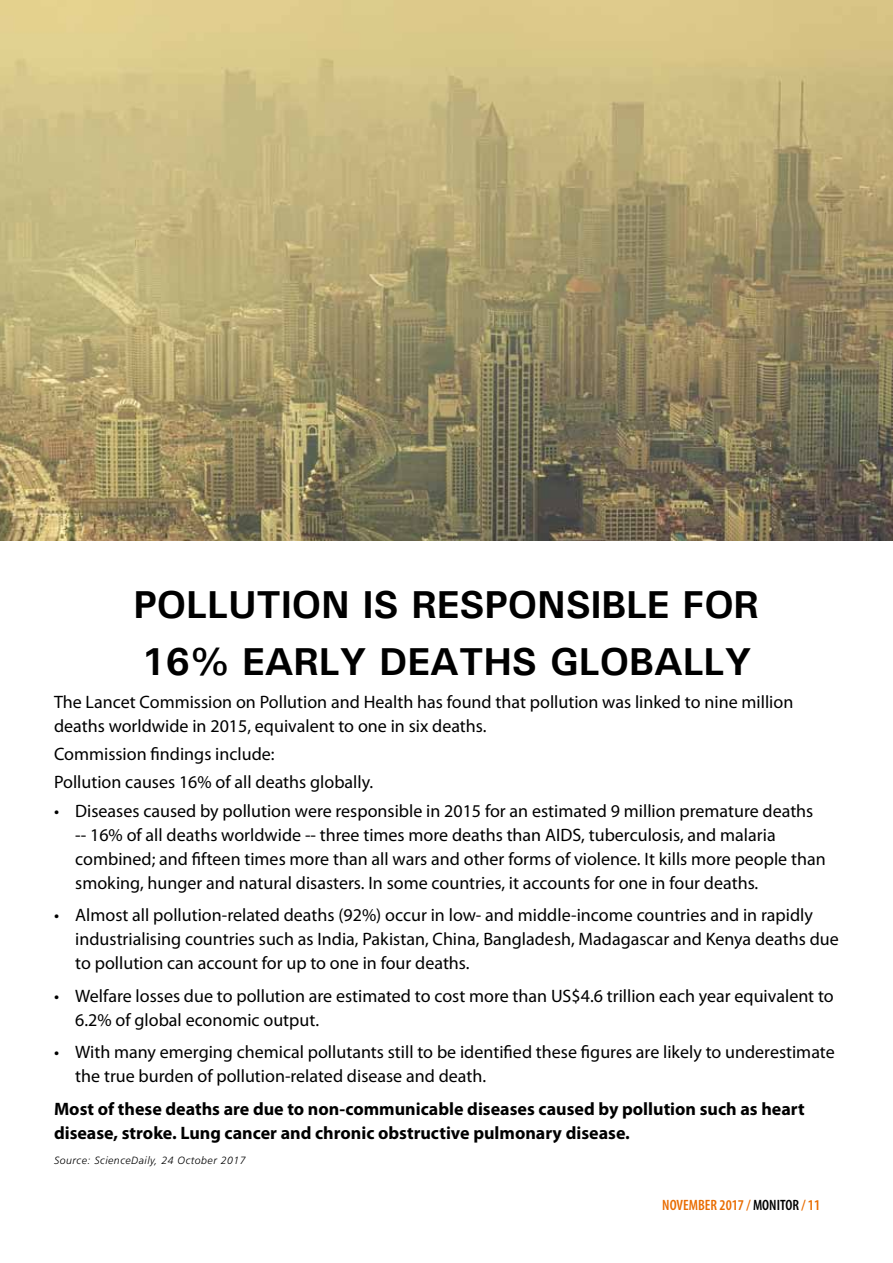
<style>
.page{position:relative;width:893px;height:1263px;background:#fff}
.page>*{position:absolute;margin:0;border:0;box-sizing:border-box;transform-origin:0 0}
.t1{font:700 39px/57.6px "Utah";color:#000}
.t2{font:18px/24px "Myriad Pro";color:#000}
.t3{font:700 18px/24px "Myriad Pro";color:#000}
.t4{font:600 condensed 15px "Myriad Pro";color:#e96c00}
.t5{font:italic 300 10.5px "Frutiger";letter-spacing:.05em;color:#000}
.s1{color:#000}
</style>
<div class="page">
<img style="left:0;top:0;width:893px;height:541px">
<h1 class="t1" style="left:134px;top:575px;width:627px">POLLUTION IS RESPONSIBLE FOR<br>16% EARLY DEATHS GLOBALLY</h1>
<p class="t2" style="left:54px;top:689px;width:741px">The Lancet Commission on Pollution and Health has found that pollution was linked to nine million deaths worldwide in 2015, equivalent to one in six deaths.</p>
<p class="t2" style="left:54px;top:740px;width:321px;line-height:28.2px">Commission findings include:<br>Pollution causes 16% of all deaths globally.</p>
<p class="t2" style="left:75px;top:798px;width:752px;text-indent:-21px">• Diseases caused by pollution were responsible in 2015 for an estimated 9 million premature deaths -- 16% of all deaths worldwide -- three times more deaths than AIDS, tuberculosis, and malaria combined; and fifteen times more than all wars and other forms of violence. It kills more people than smoking, hunger and natural disasters. In some countries, it accounts for one in four deaths.</p>
<p class="t2" style="left:75px;top:903px;width:765px;text-indent:-21px">• Almost all pollution-related deaths (92%) occur in low- and middle-income countries and in rapidly industrialising countries such as India, Pakistan, China, Bangladesh, Madagascar and Kenya deaths due to pollution can account for up to one in four deaths.</p>
<p class="t2" style="left:75px;top:983px;width:760px;text-indent:-21px">• Welfare losses due to pollution are estimated to cost more than US$4.6 trillion each year equivalent to<br>6.2% of global economic output.</p>
<p class="t2" style="left:75px;top:1040px;width:761px;text-indent:-21px">• With many emerging chemical pollutants still to be identified these figures are likely to underestimate the true burden of pollution-related disease and death.</p>
<p class="t3" style="left:54px;top:1096px;width:752px">Most of these deaths are due to non-communicable diseases caused by pollution such as heart disease, stroke. Lung cancer and chronic obstructive pulmonary disease.</p>
<p class="t5" style="left:54px;top:1154px;width:193px">Source: ScienceDaily, 24 October 2017</p>
<p class="t4" style="left:662px;top:1197px;width:159px">NOVEMBER 2017 / <span class="s1">MONITOR</span> / 11</p>
</div>
